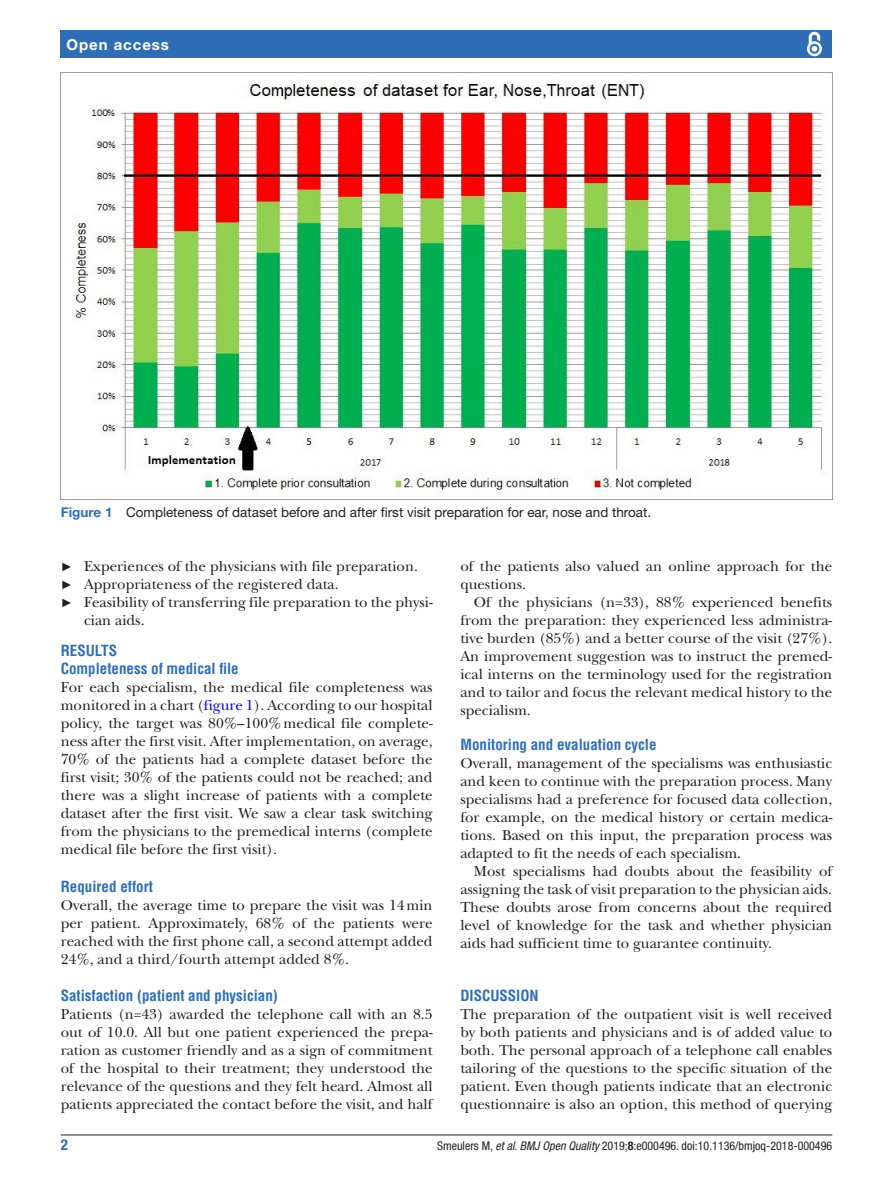
<style>
.page{position:relative;width:893px;height:1191px;background:#fff}
.page>*{position:absolute;margin:0;border:0;box-sizing:border-box;transform-origin:0 0}
.t1{font:15px/18px "New Baskerville";color:#231f20;text-align:justify}
.t2{font:700 condensed 15px/18px "Helvetica LT Std";color:#2e6eb7}
.t3{font:700 15px "Helvetica Neue LT Std";letter-spacing:.065em;color:#fff}
.t4{font:700 condensed 15px "Helvetica Neue LT Std";color:#2e6eb7}
.t5{font:13.5px "Helvetica Neue LT Std";color:#231f20}
.t6{font:condensed 12px "Helvetica Neue LT Std";color:#231f20}
.s1{font-weight:700;color:#2e6eb7}
.s2{font-family:"Arial";font-size:12px}
.s3{color:#00f}
.s4{font-style:italic}
.s5{font-weight:700}
</style>
<div class="page">
<hr style="left:61px;top:1134px;width:771px;height:1px;background:#231f20">
<div style="left:61px;top:31px;width:771px;height:27px;background:#2e6eb7"></div>
<svg style="left:807px;top:31px;width:15px;height:26px"></svg>
<img style="left:61px;top:80px;width:771px;height:420px">
<p class="t3" style="left:66px;top:35px;width:104px">Open access</p>
<p class="t5" style="left:61px;top:504px;width:592px"><span class="s1">Figure 1</span> Completeness of dataset before and after first visit preparation for ear, nose and throat.</p>
<p class="t1" style="left:61px;top:557px;width:359px"><span class="s2">►</span> Experiences of the physicians with file preparation.</p>
<p class="t1" style="left:61px;top:575px;width:279px"><span class="s2">►</span> Appropriateness of the registered data.</p>
<p class="t1" style="left:61px;top:593px;width:373px"><span class="s2">►</span> Feasibility of transferring file preparation to the physi-</p>
<p class="t1" style="left:84px;top:611px;width:62px">cian aids.</p>
<p class="t2" style="left:61px;top:642px;width:179px">Results<br>Completeness of medical file</p>
<p class="t1" style="left:61px;top:678px;width:373px">For each specialism, the medical file completeness was monitored in a chart (<span class="s3">figure 1</span>). According to our hospital policy, the target was 80%–100%medical file complete&shy;ness after the first visit. After implementation, on average, 70% of the patients had a complete dataset before the first visit; 30% of the patients could not be reached; and there was a slight increase of patients with a complete dataset after the first visit. We saw a clear task switching from the physicians to the premedical interns (complete medical file before the first visit).</p>
<p class="t2" style="left:61px;top:877px;width:94px">Required effort</p>
<p class="t1" style="left:61px;top:896px;width:373px">Overall, the average time to prepare the visit was 14min per patient. Approximately, 68% of the patients were reached with the first phone call, a second attempt added 24%, and a third/fourth attempt added 8%.</p>
<p class="t2" style="left:61px;top:986px;width:219px">Satisfaction (patient and physician)</p>
<p class="t1" style="left:61px;top:1005px;width:373px">Patients (n=43) awarded the telephone call with an 8.5 out of 10.0. All but one patient experienced the prepa&shy;ration as customer friendly and as a sign of commitment of the hospital to their treatment; they understood the relevance of the questions and they felt heard. Almost all patients appreciated the contact before the visit, and half</p>
<p class="t1" style="left:460px;top:557px;width:373px">of the patients also valued an online approach for the questions.</p>
<p class="t1" style="left:460px;top:593px;width:373px;text-indent:14px">Of the physicians (n=33), 88% experienced benefits from the preparation: they experienced less administra&shy;tive burden (85%) and a better course of the visit (27%).<br>An improvement suggestion was to instruct the premed&shy;ical interns on the terminology used for the registration and to tailor and focus the relevant medical history to the specialism.</p>
<p class="t2" style="left:460px;top:736px;width:198px">Monitoring and evaluation cycle</p>
<p class="t1" style="left:460px;top:754px;width:373px">Overall, management of the specialisms was enthusiastic and keen to continue with the preparation process. Many specialisms had a preference for focused data collection, for example, on the medical history or certain medica&shy;tions. Based on this input, the preparation process was adapted to fit the needs of each specialism.</p>
<p class="t1" style="left:460px;top:862px;width:373px;text-indent:14px">Most specialisms had doubts about the feasibility of assigning the task of visit preparation to the physician aids.<br>These doubts arose from concerns about the required level of knowledge for the task and whether physician aids had sufficient time to guarantee continuity.</p>
<p class="t2" style="left:460px;top:986px;width:80px">Discussion</p>
<p class="t1" style="left:460px;top:1005px;width:373px">The preparation of the outpatient visit is well received by both patients and physicians and is of added value to both. The personal approach of a telephone call enables tailoring of the questions to the specific situation of the patient. Even though patients indicate that an electronic questionnaire is also an option, this method of querying</p>
<p class="t4" style="left:61px;top:1135px;width:9px">2</p>
<p class="t6" style="left:437px;top:1138px;width:397px">Smeulers M, <span class="s4">et al</span>. <span class="s4">BMJ Open Quality</span> 2019;<span class="s5">8</span>:e000496. doi:10.1136/bmjoq-2018-000496</p>
</div>
